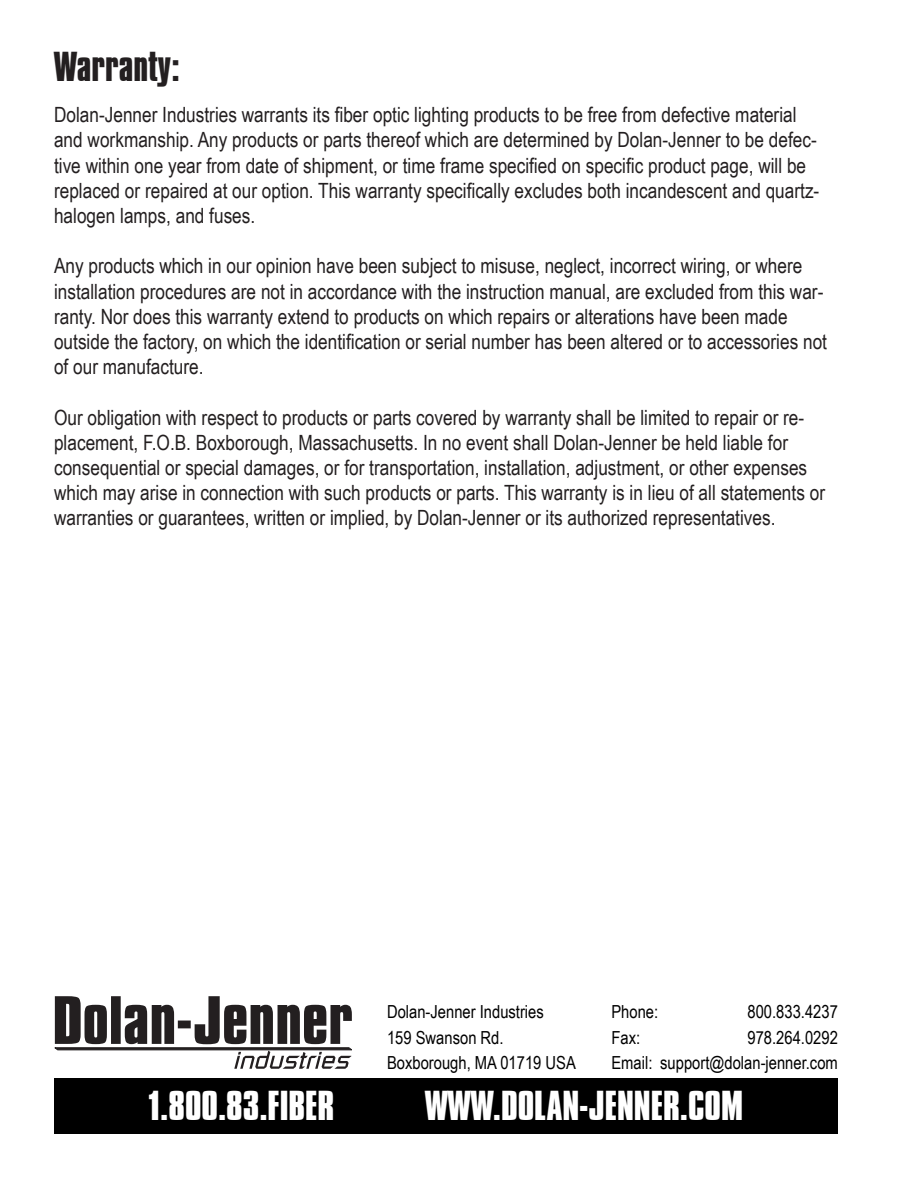
<style>
.page{position:relative;width:919px;height:1188px;background:#fff}
.page>*{position:absolute;margin:0;border:0;box-sizing:border-box;transform-origin:0 0}
.t1{font:700 36px "Compacta BT";color:#fff}
.t2{font:700 36px "Compacta BT";color:#231f20}
.t3{font:21px/25.2px "Arial Narrow";color:#231f20}
.t4{font:18px/25.5px "Arial Narrow";color:#000}
</style>
<div class="page">
<div style="left:54px;top:1079px;width:783px;height:55px;background:#000"></div>
<svg style="left:55px;top:996px;width:296px;height:73px"></svg>
<h1 class="t2" style="left:54px;top:45px;width:127px">Warranty:</h1>
<p class="t3" style="left:54px;top:101px;width:766px">Dolan-Jenner Industries warrants its fiber optic lighting products to be free from defective material and workmanship. Any products or parts thereof which are determined by Dolan-Jenner to be defec&shy;tive within one year from date of shipment, or time frame specified on specific product page, will be replaced or repaired at our option. This warranty specifically excludes both incandescent and quartz&shy;halogen lamps, and fuses.</p>
<p class="t3" style="left:54px;top:253px;width:774px">Any products which in our opinion have been subject to misuse, neglect, incorrect wiring, or where installation procedures are not in accordance with the instruction manual, are excluded from this war&shy;ranty. Nor does this warranty extend to products on which repairs or alterations have been made outside the factory, on which the identification or serial number has been altered or to accessories not of our manufacture.</p>
<p class="t3" style="left:54px;top:404px;width:772px">Our obligation with respect to products or parts covered by warranty shall be limited to repair or re&shy;placement, F.O.B. Boxborough, Massachusetts. In no event shall Dolan-Jenner be held liable for consequential or special damages, or for transportation, installation, adjustment, or other expenses which may arise in connection with such products or parts. This warranty is in lieu of all statements or warranties or guarantees, written or implied, by Dolan-Jenner or its authorized representatives.</p>
<p class="t4" style="left:387px;top:998px;width:190px">Dolan-Jenner Industries<br>159 Swanson Rd.<br>Boxborough, MA 01719 USA</p>
<p class="t4" style="left:611px;top:998px;width:48px">Phone:</p>
<p class="t4" style="left:747px;top:998px;width:92px">800.833.4237</p>
<p class="t4" style="left:611px;top:1024px;width:228px;text-align:right">978.264.0292<br>Email: support@dolan-jenner.com</p>
<p class="t4" style="left:611px;top:1024px;width:30px">Fax:</p>
<h1 class="t1" style="left:149px;top:1084px;width:187px">1.800.83.FIBER</h1>
<h1 class="t1" style="left:425px;top:1084px;width:319px">WWW.DOLAN-JENNER.COM</h1>
</div>
